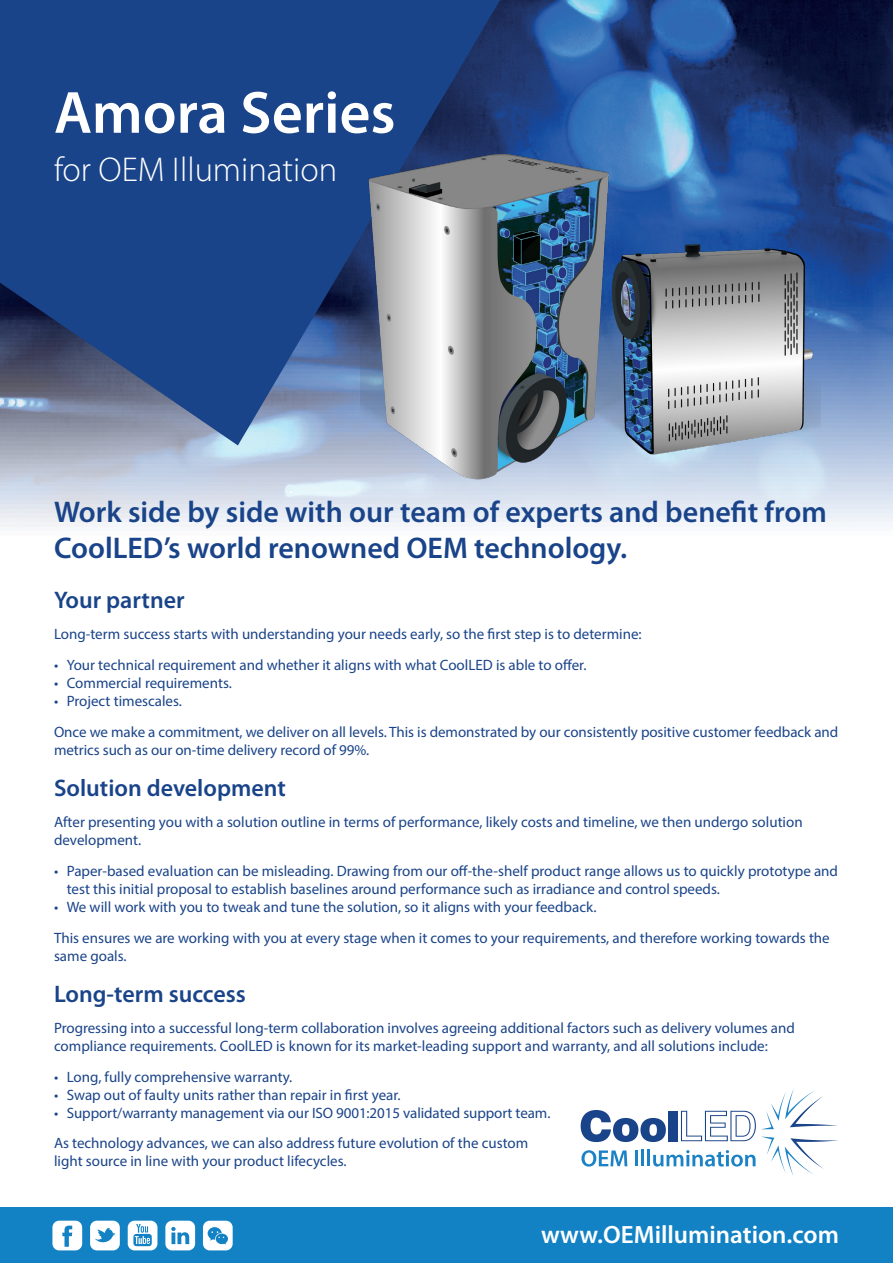
<style>
.page{position:relative;width:893px;height:1263px;background:#fff}
.page>*{position:absolute;margin:0;border:0;box-sizing:border-box;transform-origin:0 0}
.t1{font:600 60px "Myriad Pro";color:#fff}
.t2{font:300 34.5px "Myriad Pro";color:#fff}
.t3{font:600 30px/36px "Myriad Pro";color:#1a4489}
.t4{font:600 25.05px "Myriad Pro";color:#fff}
.t5{font:600 24px "Myriad Pro";color:#1a4489}
.t6{font:15px/18px "Myriad Pro";color:#1a4489}
</style>
<div class="page">
<img style="left:0;top:0;width:893px;height:1130px">
<div style="left:0;top:1208px;width:893px;height:55px;background:#1282c5"></div>
<svg style="left:581px;top:1088px;width:258px;height:88px"></svg>
<div style="left:52px;top:1221px;width:30px;height:29px;background:#fff;border-radius:7px"></div>
<svg style="left:62px;top:1225px;width:10px;height:22px"></svg>
<div style="left:90px;top:1221px;width:30px;height:29px;background:#fff;border-radius:7px"></div>
<svg style="left:94px;top:1228px;width:21px;height:15px"></svg>
<div style="left:165px;top:1221px;width:30px;height:29px;background:#fff;border-radius:7px"></div>
<svg style="left:171px;top:1227px;width:18px;height:17px"></svg>
<div style="left:128px;top:1221px;width:29px;height:29px;background:#fff;border-radius:7px"></div>
<svg style="left:133px;top:1224px;width:19px;height:22px"></svg>
<div style="left:203px;top:1221px;width:30px;height:29px;background:#fff;border-radius:7px"></div>
<svg style="left:208px;top:1227px;width:20px;height:17px"></svg>
<svg style="left:0;top:0;width:500px;height:445px;background:#284c8a"></svg>
<img style="left:360px;top:154px;width:461px;height:330px">
<p class="t1" style="left:54px;top:74px;width:343px">Amora Series</p>
<p class="t2" style="left:54px;top:148px;width:285px">for OEM Illumination</p>
<p class="t3" style="left:54px;top:493px;width:774px">Work side by side with our team of experts and benefit from<br>CoolLED’s world renowned OEM technology.</p>
<p class="t5" style="left:54px;top:585px;width:132px">Your partner</p>
<p class="t6" style="left:54px;top:625px;width:589px">Long-term success starts with understanding your needs early, so the first step is to determine:</p>
<p class="t6" style="left:54px;top:656px;width:534px">• Your technical requirement and whether it aligns with what CoolLED is able to offer.</p>
<p class="t6" style="left:54px;top:674px;width:179px">• Commercial requirements.</p>
<p class="t6" style="left:54px;top:692px;width:130px">• Project timescales.</p>
<p class="t6" style="left:54px;top:722px;width:786px">Once we make a commitment, we deliver on all levels. This is demonstrated by our consistently positive customer feedback and metrics such as our on-time delivery record of 99%.</p>
<p class="t5" style="left:54px;top:773px;width:233px">Solution development</p>
<p class="t6" style="left:54px;top:813px;width:750px">After presenting you with a solution outline in terms of performance, likely costs and timeline, we then undergo solution development.</p>
<p class="t6" style="left:67px;top:861px;width:773px;text-indent:-13px">• Paper-based evaluation can be misleading. Drawing from our off-the-shelf product range allows us to quickly prototype and test this initial proposal to establish baselines around performance such as irradiance and control speeds.</p>
<p class="t6" style="left:54px;top:897px;width:544px">• We will work with you to tweak and tune the solution, so it aligns with your feedback.</p>
<p class="t6" style="left:54px;top:928px;width:777px">This ensures we are working with you at every stage when it comes to your requirements, and therefore working towards the same goals.</p>
<p class="t5" style="left:54px;top:979px;width:193px">Long-term success</p>
<p class="t6" style="left:54px;top:1018px;width:742px">Progressing into a successful long-term collaboration involves agreeing additional factors such as delivery volumes and compliance requirements. CoolLED is known for its market-leading support and warranty, and all solutions include:</p>
<p class="t6" style="left:54px;top:1067px;width:240px">• Long, fully comprehensive warranty.</p>
<p class="t6" style="left:54px;top:1085px;width:348px">• Swap out of faulty units rather than repair in first year.</p>
<p class="t6" style="left:54px;top:1103px;width:498px">• Support/warranty management via our ISO 9001:2015 validated support team.</p>
<p class="t6" style="left:54px;top:1134px;width:476px">As technology advances, we can also address future evolution of the custom light source in line with your product lifecycles.</p>
<p class="t4" style="left:541px;top:1219px;width:299px">www.OEMillumination.com</p>
</div>
